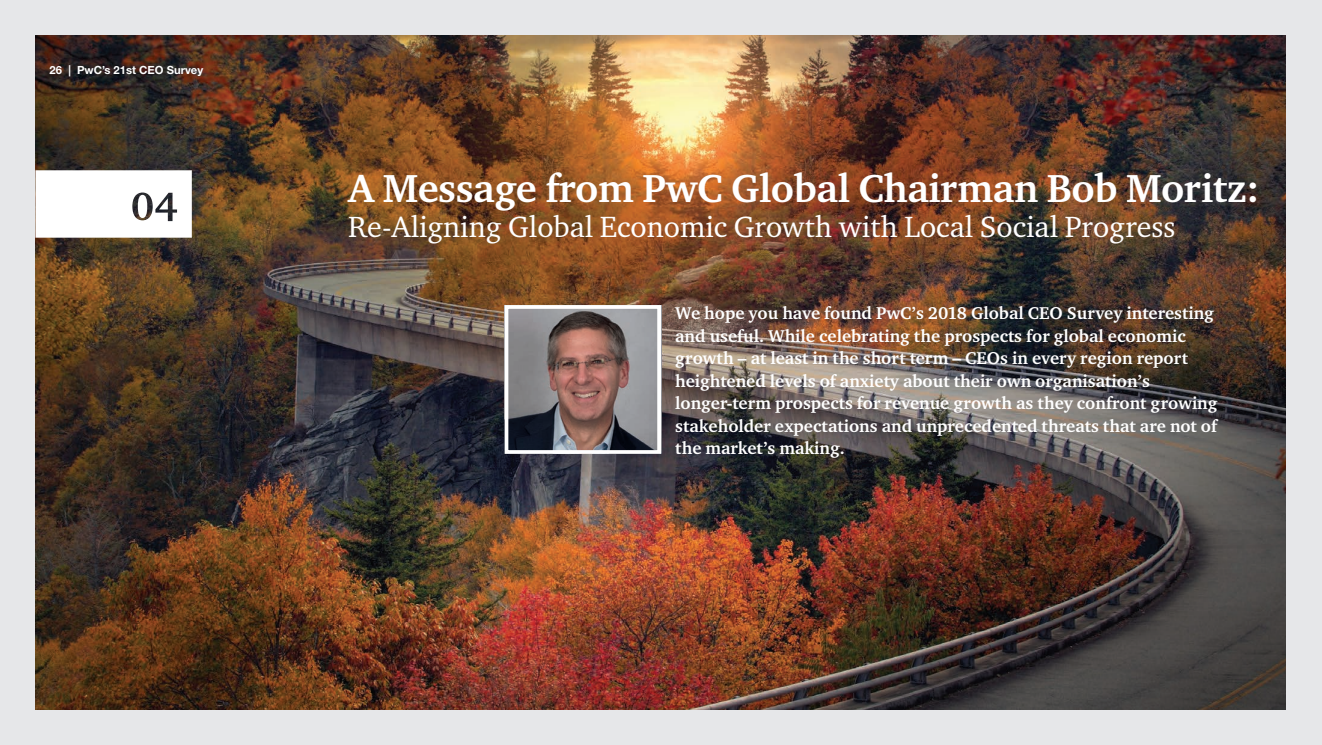
<style>
.page{position:relative;width:1322px;height:745px;background:#fff}
.page>*{position:absolute;margin:0;border:0;box-sizing:border-box;transform-origin:0 0}
.t1{font:700 40px "Charter ITC";letter-spacing:-.01em;color:#fff}
.t2{font:30px "Charter ITC";color:#fff}
.t3{font:700 17.5px/22.5px "Charter ITC";color:#fff}
.t4{font:700 11.25px "Helvetica Neue";color:#fff}
</style>
<div class="page">
<div style="left:0;top:0;width:1322px;height:744px;background:#e6e7e9"></div>
<img style="left:35px;top:35px;width:1251px;height:674px">
<img style="left:509px;top:310px;width:147px;height:138px">
<div style="left:504px;top:305px;width:157px;height:148px;border:4px solid #fff"></div>
<svg style="left:35px;top:170px;width:157px;height:67px;background:#f3f2f2"></svg>
<p class="t4" style="left:50px;top:63px;width:155px">26 | PwC’s 21st CEO Survey</p>
<h1 class="t1" style="left:348px;top:163px;width:913px">A Message from PwC Global Chairman Bob Moritz:</h1>
<h2 class="t2" style="left:348px;top:208px;width:829px">Re-Aligning Global Economic Growth with Local Social Progress</h2>
<p class="t3" style="left:675px;top:301px;width:544px">We hope you have found PwC’s 2018 Global CEO Survey interesting and useful. While celebrating the prospects for global economic growth – at least in the short term – CEOs in every region report heightened levels of anxiety about their own organisation’s longer-term prospects for revenue growth as they confront growing stakeholder expectations and unprecedented threats that are not of the market’s making.</p>
</div>
